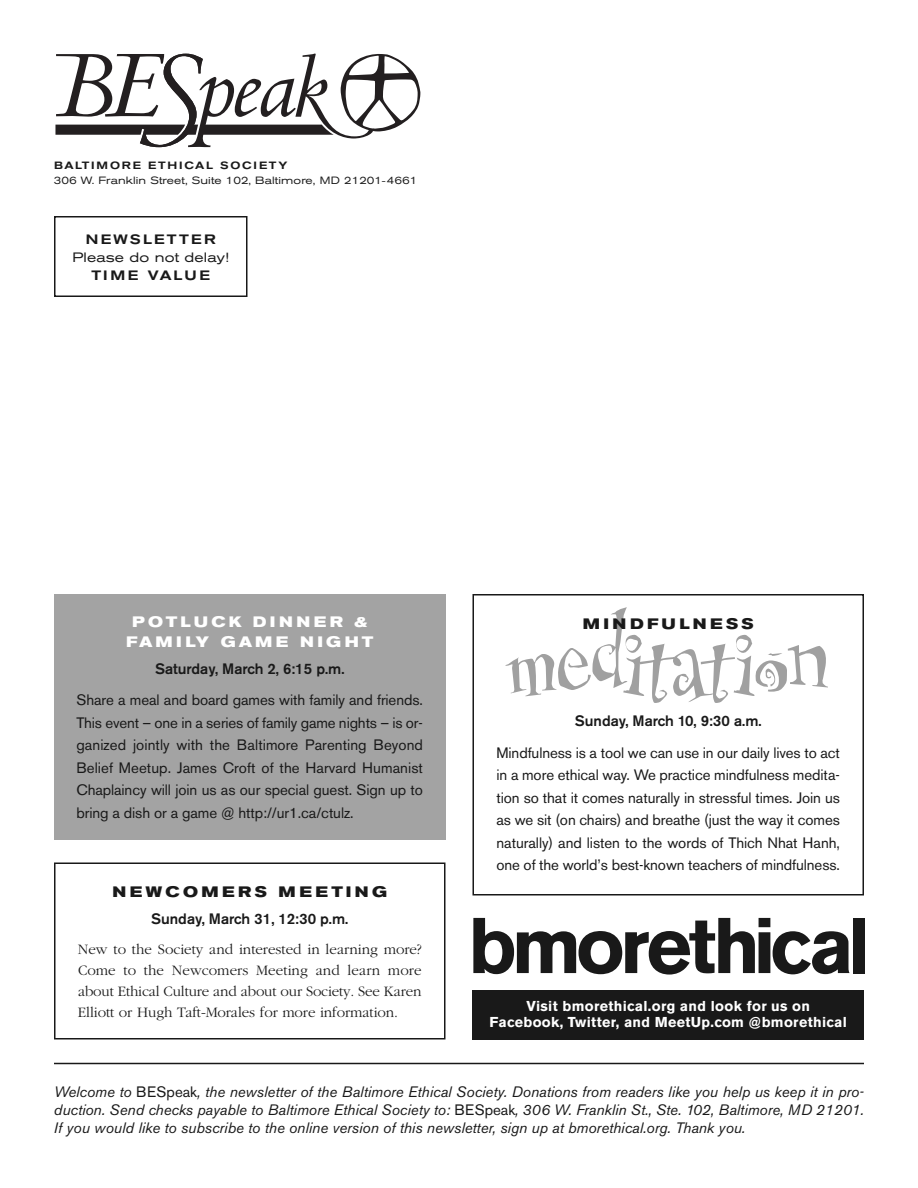
<style>
.page{position:relative;width:918px;height:1188px;background:#fff}
.page>*{position:absolute;margin:0;border:0;box-sizing:border-box;transform-origin:0 0}
.t1{font:700 78px "Akzidenz Grotesk BE";letter-spacing:-.06em;color:#191919}
.t2{font:15px/22.5px "Akzidenz Grotesk BE";letter-spacing:-.005em;color:#191919;text-align:justify}
.t3{font:italic 15px/18px "Akzidenz Grotesk BE";color:#191919;text-align:justify}
.t4{font:300 15px/21px "Garamond";letter-spacing:-.005em;color:#191919;text-align:justify}
.t5{font:500 15px "Akzidenz Grotesk BE";color:#191919}
.t6{font:700 expanded 15px/19.5px "Akzidenz Grotesk BE";letter-spacing:.22em;color:#fff;text-align:center}
.t7{font:700 expanded 15px "Akzidenz Grotesk BE";letter-spacing:.23em;color:#191919}
.t8{font:700 14.25px/16.5px "Akzidenz Grotesk BE";letter-spacing:.025em;color:#fff;text-align:center}
.t9{font:500 expanded 13.5px "Akzidenz Grotesk BE";letter-spacing:.15em;color:#191919}
.t10{font:expanded 13.5px "Akzidenz Grotesk BE";letter-spacing:.01em;color:#191919}
.t11{font:expanded 10.5px "Akzidenz Grotesk BE";letter-spacing:.01em;color:#191919}
.t12{font:500 expanded 10.5px "Akzidenz Grotesk BE";letter-spacing:.17em;color:#191919}
.s1{font-style:normal}
</style>
<div class="page">
<svg style="left:55px;top:54px;width:365px;height:93px"></svg>
<div style="left:54px;top:216px;width:194px;height:81px;border:2px solid #191919"></div>
<hr style="left:54px;top:1063px;width:810px;height:1px;background:#191919">
<div style="left:54px;top:594px;width:392px;height:246px;background:#a3a3a3"></div>
<div style="left:54px;top:862px;width:392px;height:178px;border:2px solid #191919"></div>
<div style="left:472px;top:990px;width:392px;height:50px;background:#191919"></div>
<div style="left:472px;top:594px;width:392px;height:302px;border:2px solid #191919"></div>
<svg style="left:505px;top:607px;width:323px;height:96px"></svg>
<p class="t12" style="left:54px;top:162px;width:235px">BALTIMORE ETHICAL SOCIETY</p>
<p class="t11" style="left:54px;top:177px;width:365px">306 W. Franklin Street, Suite 102, Baltimore, MD 21201-4661</p>
<p class="t9" style="left:86px;top:235px;width:132px">NEWSLETTER</p>
<p class="t10" style="left:72px;top:253px;width:158px">Please do not delay!</p>
<p class="t9" style="left:91px;top:271px;width:120px">TIME VALUE</p>
<p class="t6" style="left:126px;top:614px;width:249px">POTLUCK DINNER &amp;<br>FAMILY GAME NIGHT</p>
<p class="t5" style="left:155px;top:663px;width:191px">Saturday, March 2, 6:15 p.m.</p>
<p class="t2" style="left:76px;top:690px;width:348px">Share a meal and board games with family and friends.<br>This event – one in a series of family game nights – is or&shy;ganized jointly with the Baltimore Parenting Beyond Belief Meetup. James Croft of the Harvard Humanist Chaplaincy will join us as our special guest. Sign up to bring a dish or a game @ http://ur1.ca/ctulz.</p>
<p class="t7" style="left:112px;top:887px;width:276px">NEWCOMERS MEETING</p>
<p class="t5" style="left:151px;top:914px;width:199px">Sunday, March 31, 12:30 p.m.</p>
<p class="t4" style="left:78px;top:938px;width:345px">New to the Society and interested in learning more?<br>Come to the Newcomers Meeting and learn more about Ethical Culture and about our Society. See Karen Elliott or Hugh Taft-Morales for more information.</p>
<p class="t7" style="left:583px;top:618px;width:173px">MINDFULNESS</p>
<p class="t5" style="left:575px;top:716px;width:188px">Sunday, March 10, 9:30 a.m.</p>
<p class="t2" style="left:496px;top:743px;width:345px">Mindfulness is a tool we can use in our daily lives to act in a more ethical way. We practice mindfulness medita&shy;tion so that it comes naturally in stressful times. Join us as we sit (on chairs) and breathe (just the way it comes naturally) and listen to the words of Thich Nhat Hanh, one of the world’s best-known teachers of mindfulness.</p>
<h1 class="t1" style="left:468px;top:915px;width:404px">bmorethical</h1>
<p class="t8" style="left:490px;top:999px;width:359px">Visit bmorethical.org and look for us on<br>Facebook, Twitter, and MeetUp.com @bmorethical</p>
<p class="t3" style="left:54px;top:1084px;width:812px">Welcome to <span class="s1">BESpeak</span>, the newsletter of the Baltimore Ethical Society. Donations from readers like you help us keep it in pro&shy;duction. Send checks payable to Baltimore Ethical Society to: <span class="s1">BESpeak</span>, 306 W. Franklin St., Ste. 102, Baltimore, MD 21201.<br>If you would like to subscribe to the online version of this newsletter, sign up at bmorethical.org. Thank you.</p>
</div>
